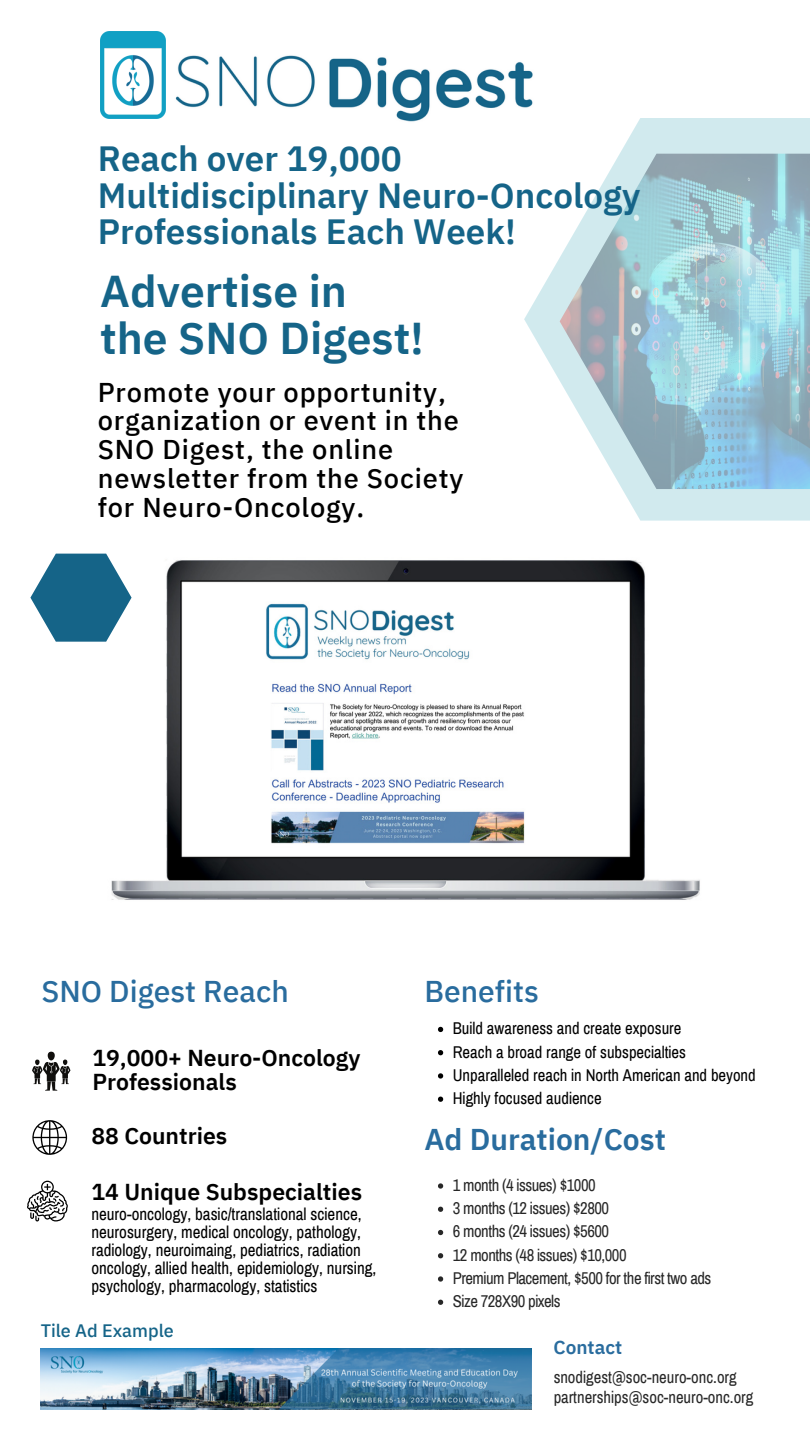
<style>
.page{position:relative;width:810px;height:1440px;background:#fff}
.page>*{position:absolute;margin:0;border:0;box-sizing:border-box;transform-origin:0 0}
.t1{font:600 44.5px/46.5px "IBM Plex Sans Thai";color:#156488}
.t2{font:600 35px/36.8px "IBM Plex Sans Thai";color:#156488}
.t3{font:500 30px "IBM Plex Sans Thai";color:#296c9e}
.t4{font:600 30px "IBM Plex Sans Thai";color:#296c9e}
.t5{font:500 27.1px/28.7px "IBM Plex Sans Thai";letter-spacing:.03em;color:#000}
.t6{font:600 23px/24px "IBM Plex Sans Thai";color:#000}
.t7{font:600 19px "IBM Plex Sans Thai";color:#296c9e}
.t8{font:500 18px "IBM Plex Sans Thai";color:#156488}
.t9{font:17px/18px "Archivo Narrow";color:#000}
.t10{font:16.7px/20.2px "Archivo Narrow";color:#000}
.t11{font:16.7px/23.2px "Archivo Narrow";letter-spacing:-.03em;color:#000}
</style>
<div class="page">
<svg style="left:524px;top:118px;width:286px;height:403px"></svg>
<img style="left:560px;top:154px;width:250px;height:335px">
<div style="left:48px;top:1052px;width:7px;height:8px;background:#100f0d;border-radius:4px"></div>
<svg style="left:32px;top:1060px;width:39px;height:31px"></svg>
<svg style="left:32px;top:1120px;width:36px;height:35px"></svg>
<svg style="left:27px;top:1181px;width:41px;height:40px"></svg>
<img style="left:100px;top:32px;width:65px;height:86px">
<img style="left:41px;top:1349px;width:490px;height:60px">
<img style="left:175px;top:55px;width:391px;height:69px">
<img style="left:111px;top:560px;width:589px;height:340px">
<svg style="left:30px;top:554px;width:102px;height:88px"></svg>
<svg style="left:438px;top:1027px;width:5px;height:5px"></svg>
<svg style="left:438px;top:1050px;width:5px;height:5px"></svg>
<svg style="left:438px;top:1073px;width:5px;height:6px"></svg>
<svg style="left:438px;top:1097px;width:5px;height:5px"></svg>
<svg style="left:438px;top:1183px;width:5px;height:6px"></svg>
<svg style="left:438px;top:1207px;width:5px;height:5px"></svg>
<svg style="left:438px;top:1230px;width:5px;height:5px"></svg>
<svg style="left:438px;top:1253px;width:5px;height:5px"></svg>
<svg style="left:438px;top:1276px;width:5px;height:6px"></svg>
<svg style="left:438px;top:1300px;width:5px;height:5px"></svg>
<p class="t2" style="left:98px;top:140px;width:544px">Reach over 19,000<br>Multidisciplinary Neuro-Oncology<br>Professionals Each Week!</p>
<p class="t1" style="left:100px;top:269px;width:325px">Advertise in the SNO Digest!</p>
<p class="t5" style="left:98px;top:378px;width:367px">Promote your opportunity, organization or event in the<br>SNO Digest, the online newsletter from the Society for Neuro-Oncology.</p>
<p class="t3" style="left:41px;top:974px;width:249px">SNO Digest Reach</p>
<p class="t3" style="left:424px;top:974px;width:116px">Benefits</p>
<p class="t6" style="left:92px;top:1046px;width:270px">19,000+ Neuro-Oncology<br>Professionals</p>
<p class="t10" style="left:453px;top:1019px;width:230px">Build awareness and create exposure</p>
<p class="t10" style="left:453px;top:1042px;width:235px">Reach a broad range of subspecialties</p>
<p class="t10" style="left:453px;top:1065px;width:305px">Unparalleled reach in North American and beyond</p>
<p class="t10" style="left:453px;top:1088px;width:150px">Highly focused audience</p>
<p class="t6" style="left:91px;top:1124px;width:138px">88 Countries</p>
<p class="t4" style="left:424px;top:1122px;width:243px">Ad Duration/Cost</p>
<p class="t6" style="left:91px;top:1180px;width:272px">14 Unique Subspecialties</p>
<p class="t9" style="left:91px;top:1206px;width:287px">neuro-oncology, basic/translational science, neurosurgery, medical oncology, pathology, radiology, neuroimaing, pediatrics, radiation oncology, allied health, epidemiology, nursing, psychology, pharmacology, statistics</p>
<p class="t8" style="left:41px;top:1320px;width:135px">Tile Ad Example</p>
<p class="t11" style="left:453px;top:1174px;width:260px">1 month (4 issues) $1000<br>3 months (12 issues) $2800<br>6 months (24 issues) $5600<br>12 months (48 issues) $10,000<br>Premium Placement, $500 for the first two ads<br>Size 728X90 pixels</p>
<p class="t7" style="left:554px;top:1336px;width:70px">Contact</p>
<p class="t10" style="left:554px;top:1367px;width:201px">snodigest@soc-neuro-onc.org partnerships@soc-neuro-onc.org</p>
</div>
